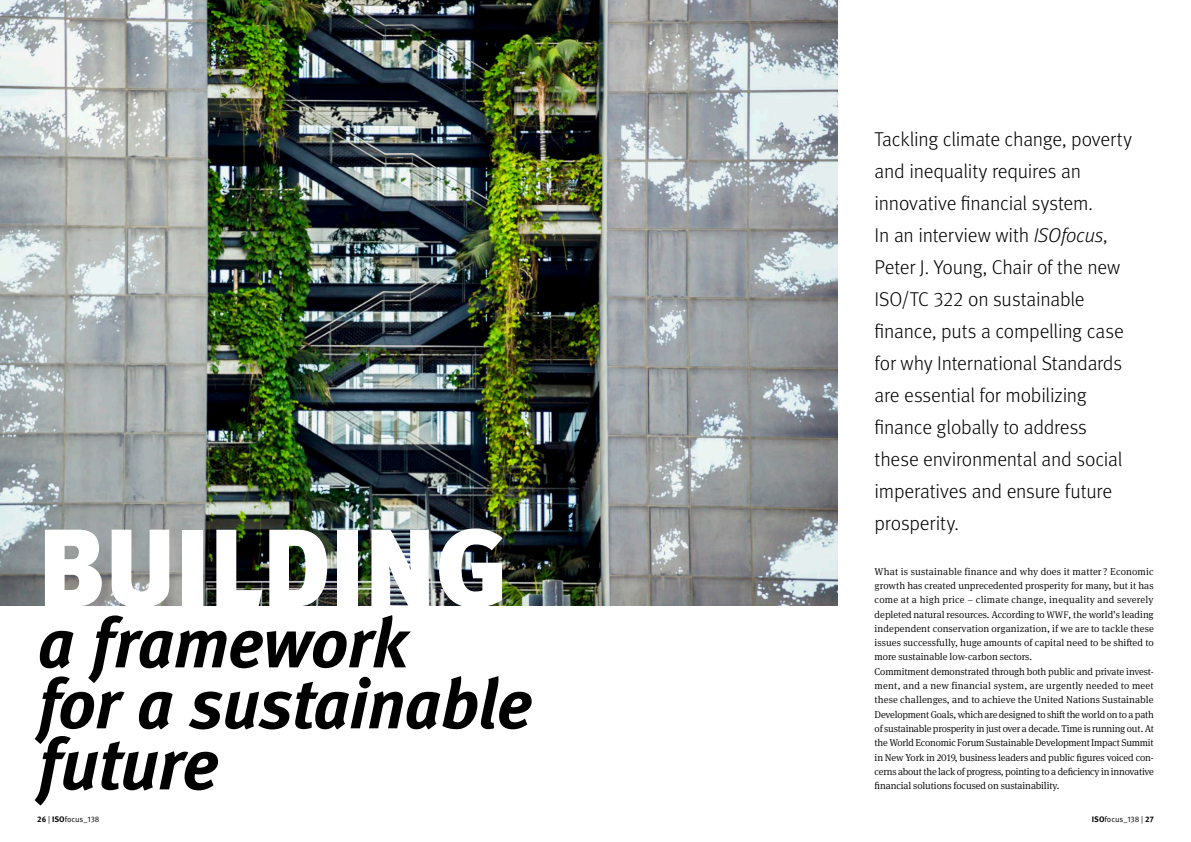
<style>
.page{position:relative;width:1191px;height:842px;background:#fff}
.page>*{position:absolute;margin:0;border:0;box-sizing:border-box;transform-origin:0 0}
.t1{font:900 110px "Meta Pro";letter-spacing:-.005em;color:#fff}
.t2{font:italic 700 72px "Meta Pro";letter-spacing:-.02em;color:#000}
.t3{font:italic 700 70px/61px "Meta Pro";letter-spacing:-.02em;color:#000}
.t4{font:300 20px/32px "Meta Pro";letter-spacing:-.01em;color:#000}
.t5{font:300 10px/14.3px "Meta Serif Pro";letter-spacing:-.01em;color:#000}
.t6{font:8px "Meta Pro Norm";color:#000}
.s1{font-style:italic}
.s2{font-size:9.5px}
.s3{font-family:"Meta Pro";font-weight:700}
</style>
<div class="page">
<img style="left:0;top:0;width:837px;height:605px">
<h1 class="t1" style="left:38px;top:481px;width:472px">BUILDING</h1>
<h3 class="t3" style="left:37px;top:608px;width:497px">a framework<br>for a sustainable</h3>
<h2 class="t2" style="left:37px;top:708px;width:183px">future</h2>
<p class="t4" style="left:874px;top:122px;width:259px">Tackling climate change, poverty and inequality requires an innovative financial system.<br>In an interview with <span class="s1">ISOfocus</span>,<br>Peter J. Young, Chair of the new<br>ISO/TC 322 on sustainable finance, puts a compelling case for why International Standards are essential for mobilizing finance globally to address these environmental and social imperatives and ensure future prosperity.</p>
<p class="t5" style="left:874px;top:563px;width:281px">What is sustainable finance and why does it matter ? Economic growth has created unprecedented prosperity for many, but it has come at a high price – climate change, inequality and severely depleted natural resources. According to <span class="s2">WWF</span>, the world’s leading independent conservation organization, if we are to tackle these issues successfully, huge amounts of capital need to be shifted to more sustainable low-carbon sectors.<br>Commitment demonstrated through both public and private invest&shy;ment, and a new financial system, are urgently needed to meet these challenges, and to achieve the United Nations Sustainable Development Goals, which are designed to shift the world on to a path of sustainable prosperity in just over a decade. Time is running out. At the World Economic Forum Sustainable Development Impact Summit in New York in 2019, business leaders and public figures voiced con&shy;cerns about the lack of progress, pointing to a deficiency in innovative financial solutions focused on sustainability.</p>
<p class="t6" style="left:37px;top:813px;width:64px"><span class="s3">26</span> | <span class="s3">ISO</span>focus_138</p>
<p class="t6" style="left:1092px;top:813px;width:63px"><span class="s3">ISO</span>focus_138 | <span class="s3">27</span></p>
</div>
